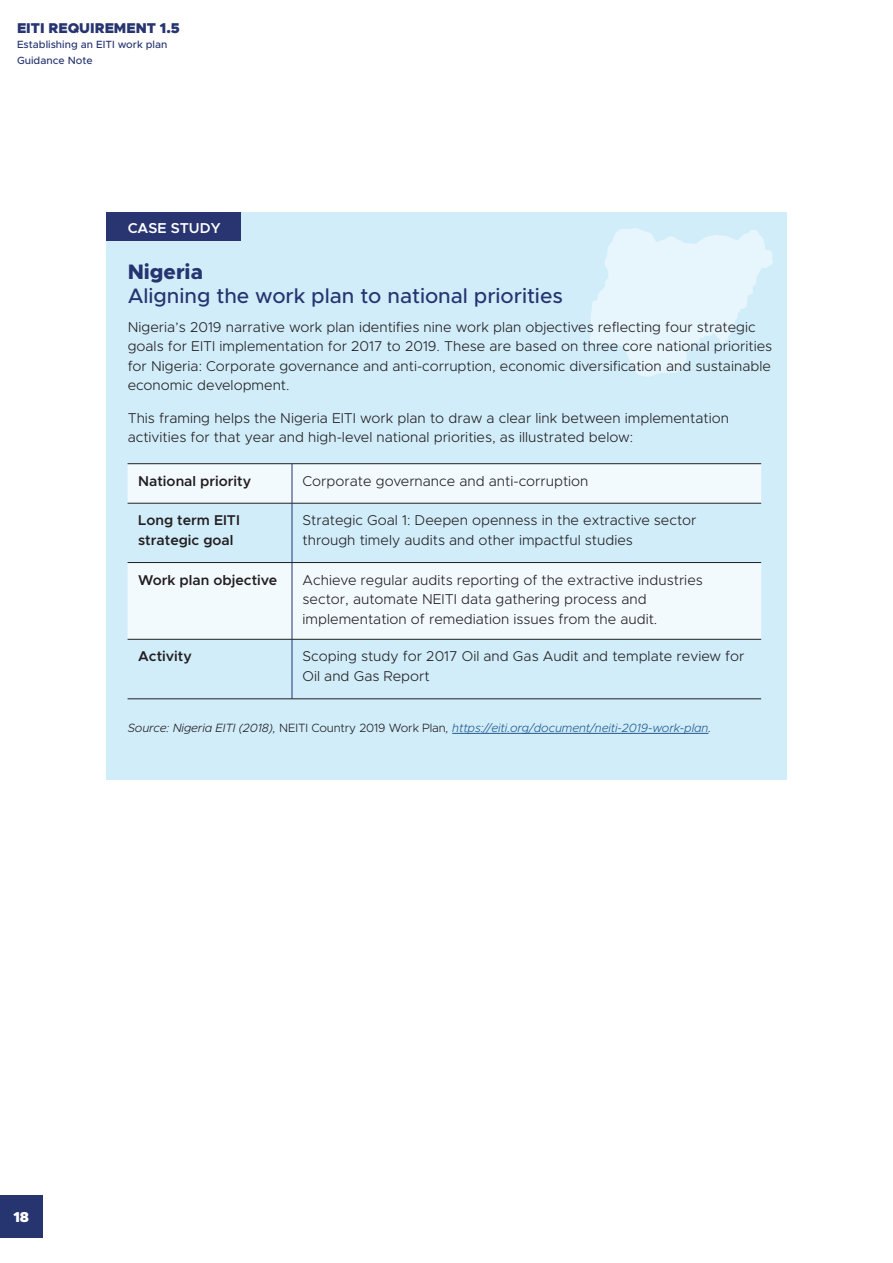
<style>
.page{position:relative;width:893px;height:1263px;background:#fff}
.page>*{position:absolute;margin:0;border:0;box-sizing:border-box;transform-origin:0 0}
.Case_study_new{font:500 21px/24px "Metropolis";color:#263470}
.t1{font:600 14.4px "Metropolis";color:#fff}
.t2{font:900 14.4px "Metropolis";color:#fff}
.Body_text{font:300 14.25px/19.5px "Metropolis";color:#231f20}
.Body_text-2{font:600 14.25px/19.5px "Metropolis";color:#231f20}
.t3{font:900 14.25px "Metropolis";color:#263470}
.Body_text-3{font:italic 300 12px "Metropolis";letter-spacing:-.01em;color:#225a8e}
.t4{font:500 10.5px/15.8px "Metropolis";color:#263470}
.s1{font-weight:800}
.s2{color:#231f20}
.s3{font-style:normal;color:#231f20}
</style>
<div class="page">
<div style="left:0;top:1195px;width:43px;height:42px;background:#263470"></div>
<div style="left:106px;top:213px;width:681px;height:567px;background:#d1edfa"></div>
<div style="left:106px;top:213px;width:135px;height:28px;background:#283571"></div>
<svg style="left:128px;top:464px;width:633px;height:175px;fill:#f3fafe"></svg>
<hr style="left:292px;top:464px;width:1px;height:39px;background:#263470">
<hr style="left:292px;top:503px;width:1px;height:59px;background:#263470">
<hr style="left:292px;top:563px;width:1px;height:76px;background:#263470">
<hr style="left:292px;top:639px;width:1px;height:60px;background:#263470">
<hr style="left:128px;top:463px;width:164px;height:1px;background:#231f20">
<hr style="left:292px;top:463px;width:469px;height:1px;background:#231f20">
<hr style="left:128px;top:503px;width:164px;height:1px;background:#231f20">
<hr style="left:292px;top:503px;width:469px;height:1px;background:#231f20">
<hr style="left:128px;top:562px;width:164px;height:1px;background:#231f20">
<hr style="left:292px;top:562px;width:469px;height:1px;background:#231f20">
<hr style="left:128px;top:639px;width:164px;height:1px;background:#231f20">
<hr style="left:292px;top:639px;width:469px;height:1px;background:#231f20">
<hr style="left:128px;top:698px;width:164px;height:1px;background:#231f20">
<hr style="left:292px;top:698px;width:469px;height:1px;background:#231f20">
<svg style="left:590px;top:228px;width:183px;height:149px"></svg>
<hr style="left:452px;top:733px;width:256px;height:1px;background:#225a8e">
<p class="t3" style="left:17px;top:19px;width:164px">EITI REQUIREMENT 1.5</p>
<p class="t4" style="left:17px;top:37px;width:152px">Establishing an EITI work plan<br>Guidance Note</p>
<p class="t1" style="left:128px;top:219px;width:94px">CASE STUDY</p>
<p class="Case_study_new" style="left:128px;top:259px;width:437px"><span class="s1">Nigeria<br></span>Aligning the work plan to national priorities</p>
<p class="Body_text" style="left:128px;top:317px;width:646px">Nigeria’s 2019 narrative work plan identifies nine work plan objectives reflecting four strategic goals for EITI implementation for 2017 to 2019. These are based on three core national priorities for Nigeria: Corporate governance and anti-corruption, economic diversification and sustainable economic development.</p>
<p class="Body_text" style="left:128px;top:408px;width:603px">This framing helps the Nigeria EITI work plan to draw a clear link between implementation activities for that year and high-level national priorities, as illustrated below:</p>
<p class="Body_text-2" style="left:138px;top:471px;width:115px">National priority</p>
<p class="Body_text" style="left:303px;top:471px;width:287px">Corporate governance and anti-corruption</p>
<p class="Body_text-2" style="left:138px;top:510px;width:103px">Long term EITI strategic goal</p>
<p class="Body_text" style="left:303px;top:510px;width:395px">Strategic Goal 1: Deepen openness in the extractive sector through timely audits and other impactful studies</p>
<p class="Body_text-2" style="left:138px;top:570px;width:141px">Work plan objective</p>
<p class="Body_text" style="left:303px;top:570px;width:402px">Achieve regular audits reporting of the extractive industries sector, automate NEITI data gathering process and implementation of remediation issues from the audit.</p>
<p class="Body_text-2" style="left:138px;top:647px;width:55px">Activity</p>
<p class="Body_text" style="left:303px;top:646px;width:443px">Scoping study for 2017 Oil and Gas Audit and template review for<br>Oil and Gas Report</p>
<p class="Body_text-3" style="left:128px;top:720px;width:585px"><span class="s2">Source: Nigeria EITI (2018),</span> <span class="s3">NEITI Country 2019 Work Plan</span><span class="s2">,</span> https://eiti.org/document/neiti-2019-work-plan<span class="s2">.</span></p>
<p class="t2" style="left:13px;top:1208px;width:17px">18</p>
</div>
